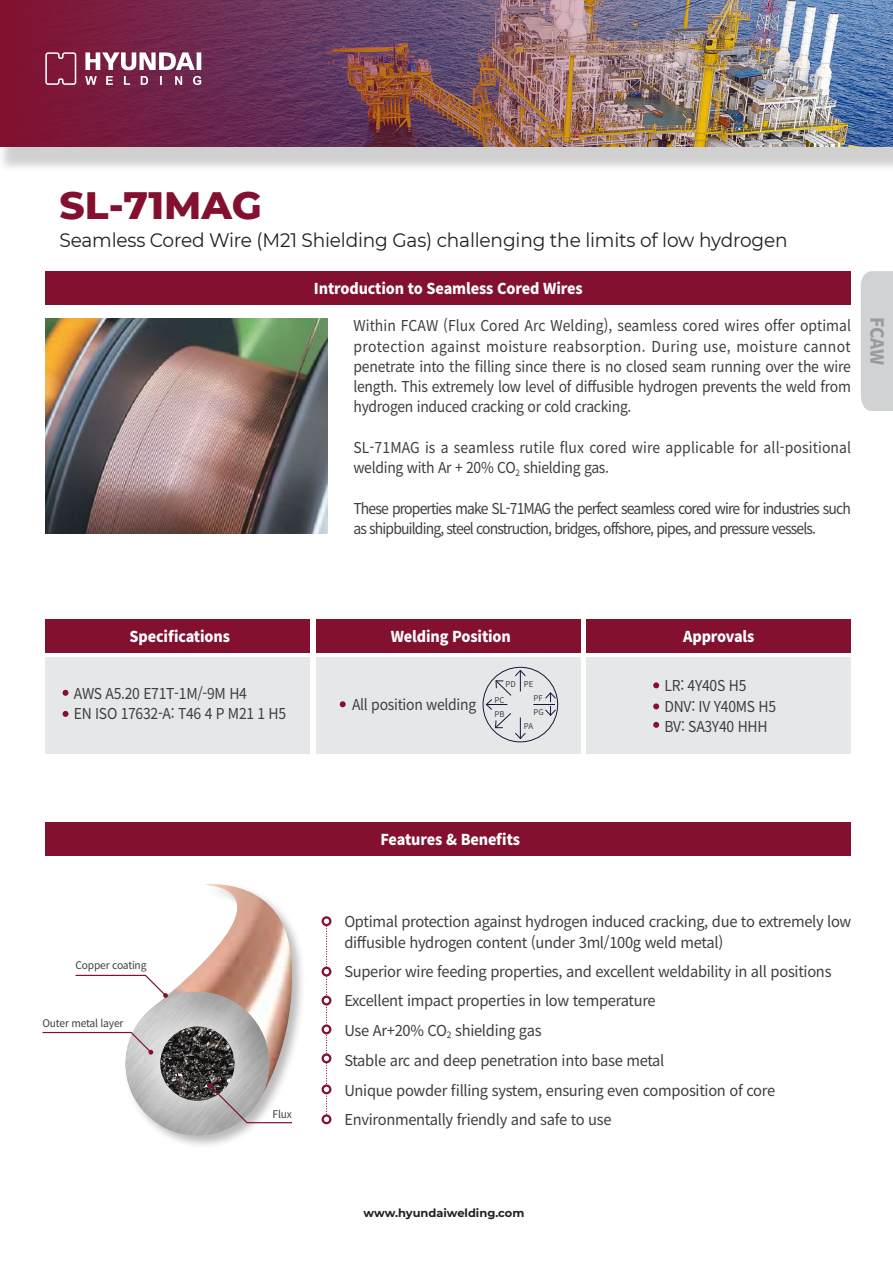
<style>
.page{position:relative;width:893px;height:1263px;background:#fff}
.page>*{position:absolute;margin:0;border:0;box-sizing:border-box;transform-origin:0 0}
.t1{font:800 39px "Montserrat";color:#83102f}
.t2{font:19.5px "Montserrat";letter-spacing:-.01em;color:#231f20;scale:.95 1}
.t3{font:900 18px "Noto Sans CJ Kkr";color:#999b9e;scale:.95 1}
.t4{font:15px/20.2px "Noto Sans CJ Kkr";letter-spacing:-.02em;color:#3e3e3f;text-align:justify;scale:.93 1}
.t5{font:15px/20.2px "Noto Sans CJ Kkr";letter-spacing:-.02em;color:#3e3e3f}
.t6{font:15px/20.2px "Noto Sans CJ Kkr";letter-spacing:-.06em;color:#3e3e3f;scale:.93 1}
.t7{font:15px/20.2px "Noto Sans CJ Kkr";letter-spacing:.01em;color:#3e3e3f;scale:.93 1}
.t8{font:900 15px "Noto Sans CJ Kkr";letter-spacing:-.01em;color:#fff;scale:.95 1}
.t9{font:700 11.4px "Montserrat";color:#231f20}
.t10{font:10.5px "Noto Sans CJ Kkr";letter-spacing:-.02em;color:#3e3e3f}
.t11{font:8.1px "Noto Sans CJ Kkr";letter-spacing:.02em;color:#3e3e3f}
</style>
<div class="page">
<div style="left:0;top:0;width:893px;height:173px;background:#231f20;opacity:.21"></div>
<img style="left:0;top:0;width:893px;height:146px">
<div style="left:45px;top:271px;width:806px;height:33px;background:#83102f"></div>
<div style="left:861px;top:271px;width:32px;height:140px;background:#d1d2d4"></div>
<img style="left:45px;top:318px;width:282px;height:215px">
<div style="left:45px;top:619px;width:265px;height:33px;background:#83102f"></div>
<div style="left:45px;top:657px;width:265px;height:96px;background:#e6e7e9"></div>
<div style="left:316px;top:657px;width:265px;height:96px;background:#e6e7e9"></div>
<div style="left:586px;top:657px;width:265px;height:96px;background:#e6e7e9"></div>
<div style="left:316px;top:619px;width:265px;height:33px;background:#83102f"></div>
<div style="left:586px;top:619px;width:265px;height:33px;background:#83102f"></div>
<div style="left:483px;top:667px;width:75px;height:75px;border:1px solid #1c1737;border-radius:50%"></div>
<svg style="left:533px;top:691px;width:24px;height:26px"></svg>
<svg style="left:485px;top:669px;width:41px;height:71px"></svg>
<svg style="left:340px;top:701px;width:6px;height:6px"></svg>
<svg style="left:63px;top:690px;width:6px;height:6px"></svg>
<svg style="left:63px;top:711px;width:6px;height:6px"></svg>
<svg style="left:653px;top:682px;width:6px;height:6px"></svg>
<svg style="left:653px;top:703px;width:6px;height:6px"></svg>
<div style="left:45px;top:822px;width:806px;height:33px;background:#83102f"></div>
<svg style="left:326px;top:926px;width:1px;height:188px"></svg>
<div style="left:322px;top:916px;width:9px;height:10px;border:2px solid #83102f;border-radius:50%"></div>
<div style="left:323px;top:968px;width:7px;height:7px;background:#fff;border-radius:50%"></div>
<div style="left:322px;top:967px;width:9px;height:9px;border:2px solid #83102f;border-radius:50%"></div>
<div style="left:323px;top:1025px;width:7px;height:8px;background:#fff;border-radius:50%"></div>
<div style="left:322px;top:1024px;width:9px;height:10px;border:2px solid #83102f;border-radius:50%"></div>
<div style="left:322px;top:995px;width:9px;height:10px;border:2px solid #83102f;border-radius:50%"></div>
<div style="left:323px;top:1054px;width:7px;height:8px;background:#fff;border-radius:50%"></div>
<div style="left:322px;top:1053px;width:9px;height:10px;border:2px solid #83102f;border-radius:50%"></div>
<div style="left:323px;top:1085px;width:7px;height:8px;background:#fff;border-radius:50%"></div>
<div style="left:322px;top:1084px;width:9px;height:10px;border:2px solid #83102f;border-radius:50%"></div>
<div style="left:322px;top:1114px;width:9px;height:10px;border:2px solid #83102f;border-radius:50%"></div>
<div style="left:123px;top:882px;width:183px;height:267px;background:#231f20;opacity:.31"></div>
<svg style="left:126px;top:1124px;width:143px;height:11px"></svg>
<svg style="left:42px;top:882px;width:259px;height:242px"></svg>
<svg style="left:85px;top:76px;width:12px;height:9px"></svg>
<svg style="left:106px;top:76px;width:7px;height:9px"></svg>
<svg style="left:124px;top:76px;width:6px;height:9px"></svg>
<svg style="left:141px;top:76px;width:7px;height:9px"></svg>
<svg style="left:160px;top:76px;width:2px;height:9px"></svg>
<svg style="left:175px;top:76px;width:7px;height:9px"></svg>
<svg style="left:193px;top:76px;width:8px;height:9px"></svg>
<svg style="left:85px;top:52px;width:116px;height:18px"></svg>
<svg style="left:45px;top:52px;width:31px;height:33px"></svg>
<svg style="left:653px;top:722px;width:6px;height:6px"></svg>
<p class="t1" style="left:60px;top:177px;width:204px">SL-71MAG</p>
<p class="t2" style="left:60px;top:227px;width:768px">Seamless Cored Wire (M21 Shielding Gas) challenging the limits of low hydrogen</p>
<p class="t8" style="left:314px;top:280px;width:284px">Introduction to Seamless Cored Wires</p>
<p class="t4" style="left:353px;top:316px;width:537px">Within FCAW (Flux Cored Arc Welding), seamless cored wires offer optimal protection against moisture reabsorption. During use, moisture cannot penetrate into the filling since there is no closed seam running over the wire length. This extremely low level of diffusible hydrogen prevents the weld from hydrogen induced cracking or cold cracking.</p>
<p class="t7" style="left:353px;top:438px;width:537px">SL-71MAG is a seamless rutile flux cored wire applicable for all-positional welding with Ar + 20% CO<sub>2</sub> shielding gas.</p>
<p class="t6" style="left:353px;top:498px;width:536px">These properties make SL-71MAG the perfect seamless cored wire for industries such as shipbuilding, steel construction, bridges, offshore, pipes, and pressure vessels.</p>
<p class="t3" style="left:887px;top:317px;width:52px;rotate:90deg">FCAW</p>
<p class="t8" style="left:130px;top:628px;width:107px">Specifications</p>
<p class="t8" style="left:391px;top:628px;width:128px">Welding Position</p>
<p class="t8" style="left:683px;top:628px;width:77px">Approvals</p>
<p class="t4" style="left:74px;top:683px;width:188px">AWS A5.20 E71T-1M/-9M H4</p>
<p class="t4" style="left:74px;top:704px;width:230px">EN ISO 17632-A: T46 4 P M21 1 H5</p>
<p class="t11" style="left:505px;top:680px;width:12px">PD</p>
<p class="t11" style="left:524px;top:680px;width:11px">PE</p>
<p class="t11" style="left:524px;top:722px;width:11px">PA</p>
<p class="t11" style="left:533px;top:694px;width:11px">PF</p>
<p class="t4" style="left:352px;top:695px;width:135px">All position welding</p>
<p class="t11" style="left:494px;top:695px;width:12px">PC</p>
<p class="t11" style="left:494px;top:709px;width:12px">PB</p>
<p class="t11" style="left:533px;top:707px;width:12px">PG</p>
<p class="t4" style="left:664px;top:676px;width:90px">LR: 4Y40S H5</p>
<p class="t4" style="left:664px;top:696px;width:122px">DNV: IV Y40MS H5</p>
<p class="t4" style="left:664px;top:716px;width:112px">BV: SA3Y40 HHH</p>
<p class="t10" style="left:76px;top:959px;width:72px">Copper coating</p>
<p class="t10" style="left:43px;top:1017px;width:83px">Outer metal layer</p>
<p class="t10" style="left:273px;top:1108px;width:21px">Flux</p>
<p class="t8" style="left:380px;top:831px;width:148px">Features &amp; Benefits</p>
<p class="t5" style="left:344px;top:912px;width:509px">Optimal protection against hydrogen induced cracking, due to extremely low diffusible hydrogen content (under 3ml/100g weld metal)</p>
<p class="t5" style="left:344px;top:962px;width:489px">Superior wire feeding properties, and excellent weldability in all positions</p>
<p class="t5" style="left:344px;top:991px;width:313px">Excellent impact properties in low temperature</p>
<p class="t5" style="left:344px;top:1020px;width:199px">Use Ar+20% CO<sub>2</sub> shielding gas</p>
<p class="t5" style="left:344px;top:1051px;width:322px">Stable arc and deep penetration into base metal</p>
<p class="t5" style="left:344px;top:1080px;width:432px">Unique powder filling system, ensuring even composition of core</p>
<p class="t5" style="left:344px;top:1110px;width:269px">Environmentally friendly and safe to use</p>
<p class="t9" style="left:364px;top:1205px;width:162px">www.hyundaiwelding.com</p>
</div>
